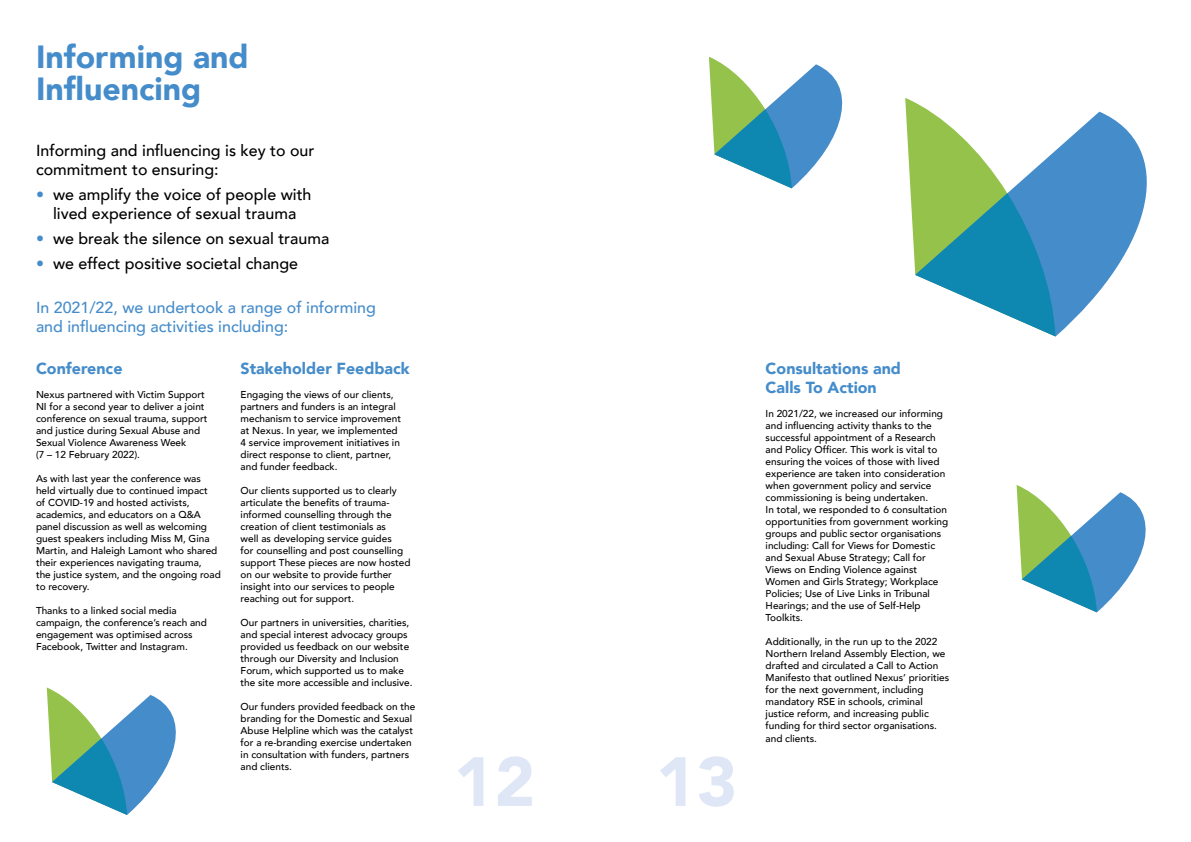
<style>
.page{position:relative;width:1191px;height:842px;background:#fff}
.page>*{position:absolute;margin:0;border:0;box-sizing:border-box;transform-origin:0 0}
.t1{font:900 68.8px "Avenir";color:#dfe7f6}
.t2{font:900 32px/32px "Avenir";color:#458cca}
.t3{font:500 16px/19.2px "Avenir";color:#000}
.t4{font:500 16px/19.2px "Avenir";color:#458cca}
.t5{font:900 16px/19.2px "Avenir";color:#458cca}
.t6{font:500 10px/12px "Avenir";color:#000}
.s1{color:#458cca}
</style>
<div class="page">
<svg style="left:47px;top:687px;width:129px;height:128px"></svg>
<svg style="left:1055px;top:112px;width:92px;height:224px;fill:#458cca"></svg>
<svg style="left:905px;top:98px;width:150px;height:238px"></svg>
<svg style="left:709px;top:57px;width:134px;height:131px"></svg>
<svg style="left:1016px;top:485px;width:130px;height:127px"></svg>
<p class="t2" style="left:36px;top:40px;width:214px">Informing and<br>Influencing</p>
<p class="t3" style="left:36px;top:139px;width:280px">Informing and influencing is key to our commitment to ensuring:</p>
<p class="t3" style="left:36px;top:184px;width:277px;text-align:center"><span class="s1">•</span> we amplify the voice of people with lived experience of sexual trauma</p>
<p class="t3" style="left:36px;top:228px;width:295px"><span class="s1">•</span> we break the silence on sexual trauma</p>
<p class="t3" style="left:36px;top:252px;width:264px"><span class="s1">•</span> we effect positive societal change</p>
<p class="t4" style="left:36px;top:297px;width:341px">In 2021/22, we undertook a range of informing and influencing activities including:</p>
<p class="t5" style="left:36px;top:359px;width:88px">Conference</p>
<p class="t6" style="left:36px;top:388px;width:173px">Nexus partnered with Victim Support NI for a second year to deliver a joint conference on sexual trauma, support and justice during Sexual Abuse and Sexual Violence Awareness Week<br>(7 – 12 February 2022).</p>
<p class="t6" style="left:36px;top:472px;width:186px">As with last year the conference was held virtually due to continued impact<br>of COVID-19 and hosted activists, academics, and educators on a Q&amp;A panel discussion as well as welcoming guest speakers including Miss M, Gina Martin, and Haleigh Lamont who shared their experiences navigating trauma,<br>the justice system, and the ongoing road to recovery.</p>
<p class="t6" style="left:36px;top:604px;width:172px">Thanks to a linked social media campaign, the conference’s reach and engagement was optimised across Facebook, Twitter and Instagram.</p>
<p class="t5" style="left:241px;top:359px;width:171px">Stakeholder Feedback</p>
<p class="t6" style="left:241px;top:388px;width:162px">Engaging the views of our clients, partners and funders is an integral mechanism to service improvement at Nexus. In year, we implemented 4 service improvement initiatives in direct response to client, partner, and funder feedback.</p>
<p class="t6" style="left:241px;top:484px;width:171px">Our clients supported us to clearly articulate the benefits of trauma&shy;informed counselling through the creation of client testimonials as<br>well as developing service guides<br>for counselling and post counselling support These pieces are now hosted on our website to provide further insight into our services to people reaching out for support.</p>
<p class="t6" style="left:241px;top:616px;width:173px">Our partners in universities, charities, and special interest advocacy groups provided us feedback on our website through our Diversity and Inclusion Forum, which supported us to make the site more accessible and inclusive.</p>
<p class="t6" style="left:241px;top:700px;width:176px">Our funders provided feedback on the branding for the Domestic and Sexual Abuse Helpline which was the catalyst for a re-branding exercise undertaken in consultation with funders, partners and clients.</p>
<p class="t1" style="left:454px;top:723px;width:83px">12</p>
<p class="t1" style="left:656px;top:723px;width:83px">13</p>
<p class="t5" style="left:765px;top:359px;width:137px">Consultations and<br>Calls To Action</p>
<p class="t6" style="left:765px;top:407px;width:184px">In 2021/22, we increased our informing and influencing activity thanks to the successful appointment of a Research and Policy Officer. This work is vital to ensuring the voices of those with lived experience are taken into consideration when government policy and service commissioning is being undertaken.<br>In total, we responded to 6 consultation opportunities from government working groups and public sector organisations including: Call for Views for Domestic and Sexual Abuse Strategy; Call for Views on Ending Violence against Women and Girls Strategy; Workplace Policies; Use of Live Links in Tribunal Hearings; and the use of Self-Help Toolkits.</p>
<p class="t6" style="left:765px;top:635px;width:185px">Additionally, in the run up to the 2022<br>Northern Ireland Assembly Election, we drafted and circulated a Call to Action Manifesto that outlined Nexus’ priorities for the next government, including mandatory RSE in schools, criminal justice reform, and increasing public funding for third sector organisations.</p>
<p class="t6" style="left:765px;top:731px;width:53px">and clients.</p>
</div>
